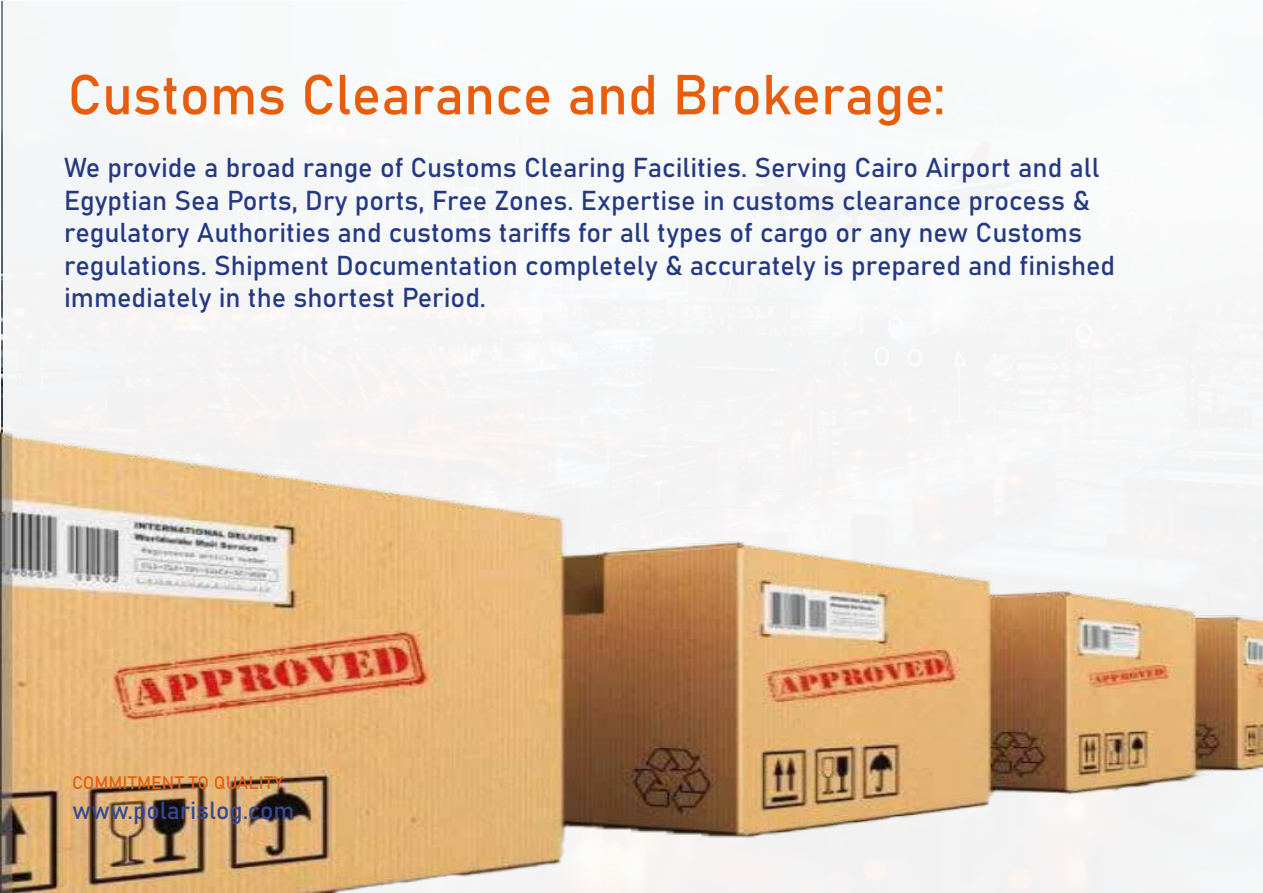
<style>
.page{position:relative;width:1263px;height:893px;background:#fff}
.page>*{position:absolute;margin:0;border:0;box-sizing:border-box;transform-origin:0 0}
.t1{font:55.5px "Bahnschrift";color:#e85d0c}
.t2{font:27px/32.4px "Bahnschrift";color:#243982}
.t3{font:24.45px "Bahnschrift";color:#334998}
.t4{font:18px "Bahnschrift";color:#e85d0c}
</style>
<div class="page">
<img style="left:0;top:422px;width:1263px;height:471px">
<h1 class="t1" style="left:68px;top:53px;width:879px">Customs Clearance and Brokerage:</h1>
<p class="t2" style="left:64px;top:150px;width:1052px">We provide a broad range of Customs Clearing Facilities. Serving Cairo Airport and all Egyptian Sea Ports, Dry ports, Free Zones. Expertise in customs clearance process &amp; regulatory Authorities and customs tariffs for all types of cargo or any new Customs regulations. Shipment Documentation completely &amp; accurately is prepared and finished immediately in the shortest Period.</p>
<p class="t4" style="left:72px;top:769px;width:213px">COMMITMENT TO QUALITY</p>
<p class="t3" style="left:72px;top:792px;width:224px">www.polarislog.com</p>
</div>
